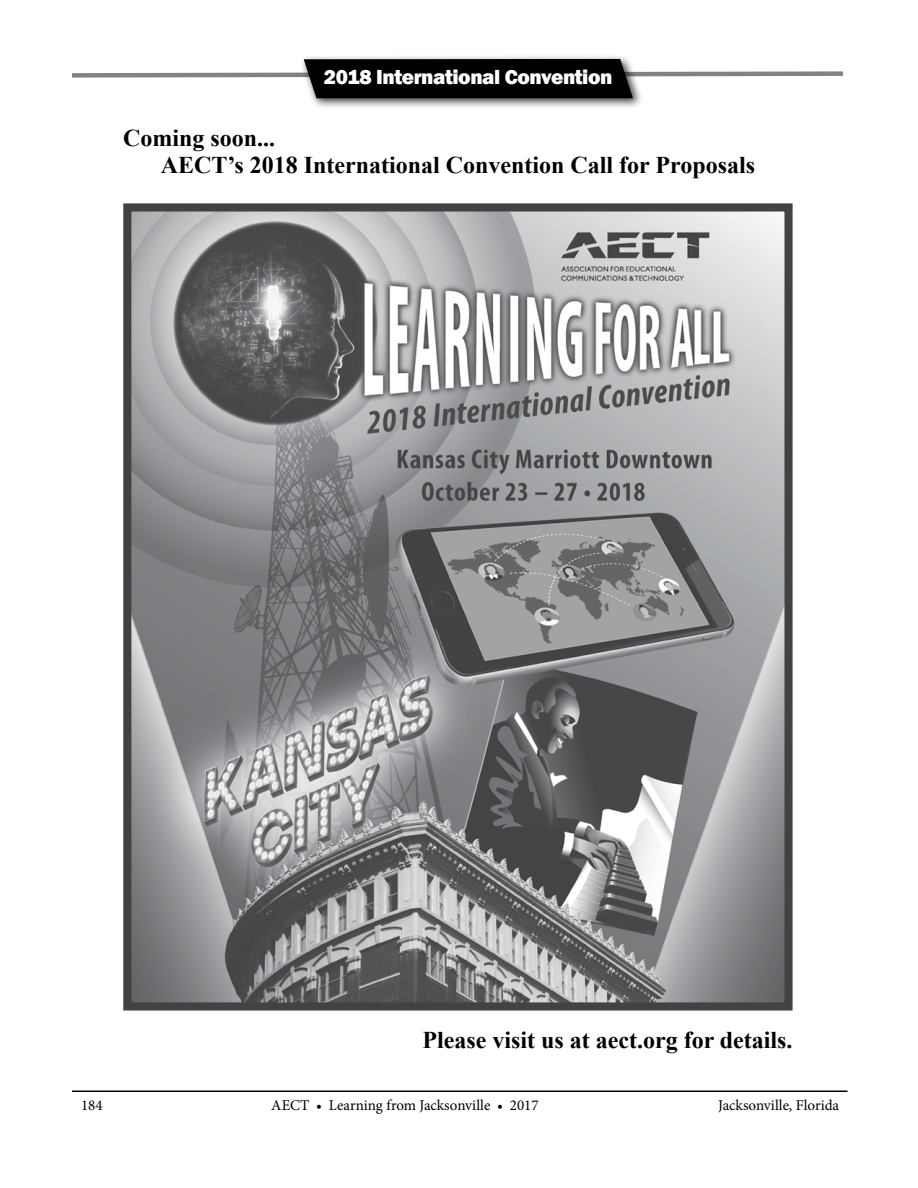
<style>
.page{position:relative;width:918px;height:1188px;background:#fff}
.page>*{position:absolute;margin:0;border:0;box-sizing:border-box;transform-origin:0 0}
.t1{font:700 24px/27px "Times New Roman";color:#000}
.t2{font:800 21px "Franklin Gothic";letter-spacing:-.02em;color:#fff}
.t3{font:15px "Minion Pro";color:#000}
</style>
<div class="page">
<hr style="left:72px;top:1090px;width:776px;height:2px;background:#000">
<div style="left:300px;top:54px;width:344px;height:56px;background:#000;opacity:.75"></div>
<svg style="left:72px;top:59px;width:771px;height:39px"></svg>
<img style="left:132px;top:212px;width:652px;height:790px">
<div style="left:123px;top:203px;width:670px;height:808px;border:8px solid #424242"></div>
<p class="t2" style="left:324px;top:63px;width:290px">2018 International Convention</p>
<p class="t1" style="left:161px;top:124px;width:596px;text-indent:-38px">Coming soon...<br>AECT’s 2018 International Convention Call for Proposals</p>
<p class="t1" style="left:422px;top:1025px;width:372px">Please visit us at aect.org for details.</p>
<p class="t3" style="left:81px;top:1095px;width:23px">184</p>
<p class="t3" style="left:271px;top:1095px;width:269px">AECT • Learning from Jacksonville • 2017</p>
<p class="t3" style="left:718px;top:1095px;width:123px">Jacksonville, Florida</p>
</div>
